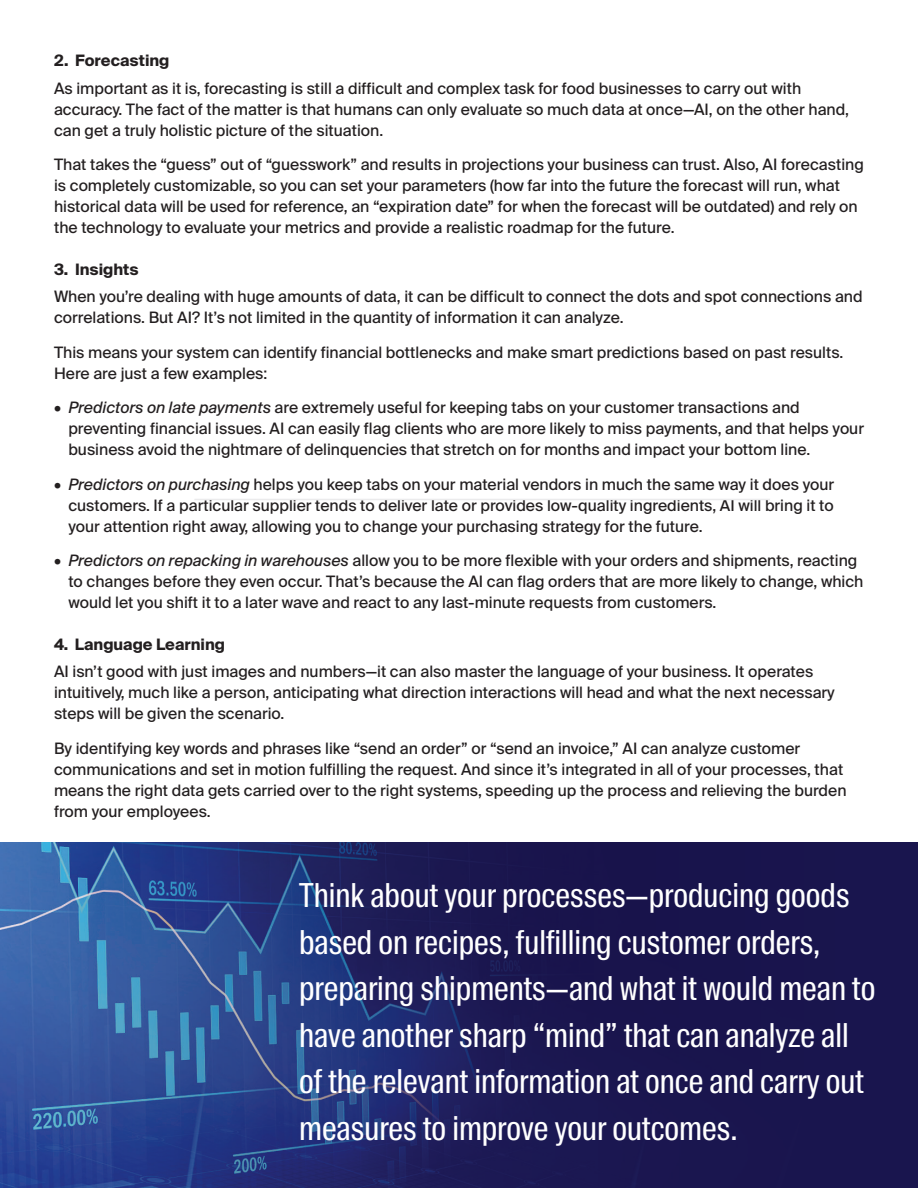
<style>
.page{position:relative;width:918px;height:1188px;background:#fff}
.page>*{position:absolute;margin:0;border:0;box-sizing:border-box;transform-origin:0 0}
.t1{font:33px/46.5px "Suisse Intl Cond";color:#fff;scale:.96 1}
.t2{font:15.75px/21px "Suisse Intl";color:#231f20}
.t3{font:700 15.75px "Suisse Intl";color:#231f20}
.s1{font-style:italic}
</style>
<div class="page">
<hr style="left:194px;top:499px;width:576px;height:1px;background:#ebebec">
<svg style="left:0;top:842px;width:918px;height:346px;fill:#1c1a54"></svg>
<p class="t3" style="left:54px;top:52px;width:117px">2. Forecasting</p>
<p class="t2" style="left:54px;top:78px;width:797px">As important as it is, forecasting is still a difficult and complex task for food businesses to carry out with accuracy. The fact of the matter is that humans can only evaluate so much data at once—AI, on the other hand, can get a truly holistic picture of the situation.</p>
<p class="t2" style="left:54px;top:154px;width:811px">That takes the “guess” out of “guesswork” and results in projections your business can trust. Also, AI forecasting is completely customizable, so you can set your parameters (how far into the future the forecast will run, what historical data will be used for reference, an “expiration date” for when the forecast will be outdated) and rely on the technology to evaluate your metrics and provide a realistic roadmap for the future.</p>
<p class="t3" style="left:54px;top:260px;width:86px">3. Insights</p>
<p class="t2" style="left:54px;top:286px;width:810px">When you’re dealing with huge amounts of data, it can be difficult to connect the dots and spot connections and correlations. But AI? It’s not limited in the quantity of information it can analyze.</p>
<p class="t2" style="left:54px;top:342px;width:791px">This means your system can identify financial bottlenecks and make smart predictions based on past results.<br>Here are just a few examples:</p>
<p class="t2" style="left:68px;top:397px;width:797px;text-indent:-14px">• <span class="s1">Predictors on late payments</span> are extremely useful for keeping tabs on your customer transactions and preventing financial issues. AI can easily flag clients who are more likely to miss payments, and that helps your business avoid the nightmare of delinquencies that stretch on for months and impact your bottom line.</p>
<p class="t2" style="left:68px;top:474px;width:767px;text-align:justify;text-indent:-14px">• <span class="s1">Predictors on purchasing</span> helps you keep tabs on your material vendors in much the same way it does your customers. If a particular supplier tends to deliver late or provides low-quality ingredients, AI will bring it to your attention right away, allowing you to change your purchasing strategy for the future.</p>
<p class="t2" style="left:68px;top:550px;width:797px;text-indent:-14px">• <span class="s1">Predictors on repacking in warehouses</span> allow you to be more flexible with your orders and shipments, reacting to changes before they even occur. That’s because the AI can flag orders that are more likely to change, which would let you shift it to a later wave and react to any last-minute requests from customers.</p>
<p class="t3" style="left:54px;top:635px;width:173px">4. Language Learning</p>
<p class="t2" style="left:54px;top:661px;width:782px">AI isn’t good with just images and numbers—it can also master the language of your business. It operates intuitively, much like a person, anticipating what direction interactions will head and what the next necessary steps will be given the scenario.</p>
<p class="t2" style="left:54px;top:738px;width:794px">By identifying key words and phrases like “send an order” or “send an invoice,” AI can analyze customer communications and set in motion fulfilling the request. And since it’s integrated in all of your processes, that means the right data gets carried over to the right systems, speeding up the process and relieving the burden from your employees.</p>
<p class="t1" style="left:299px;top:872px;width:602px">Think about your processes—producing goods based on recipes, fulfilling customer orders, preparing shipments—and what it would mean to have another sharp “mind” that can analyze all of the relevant information at once and carry out measures to improve your outcomes.</p>
</div>
